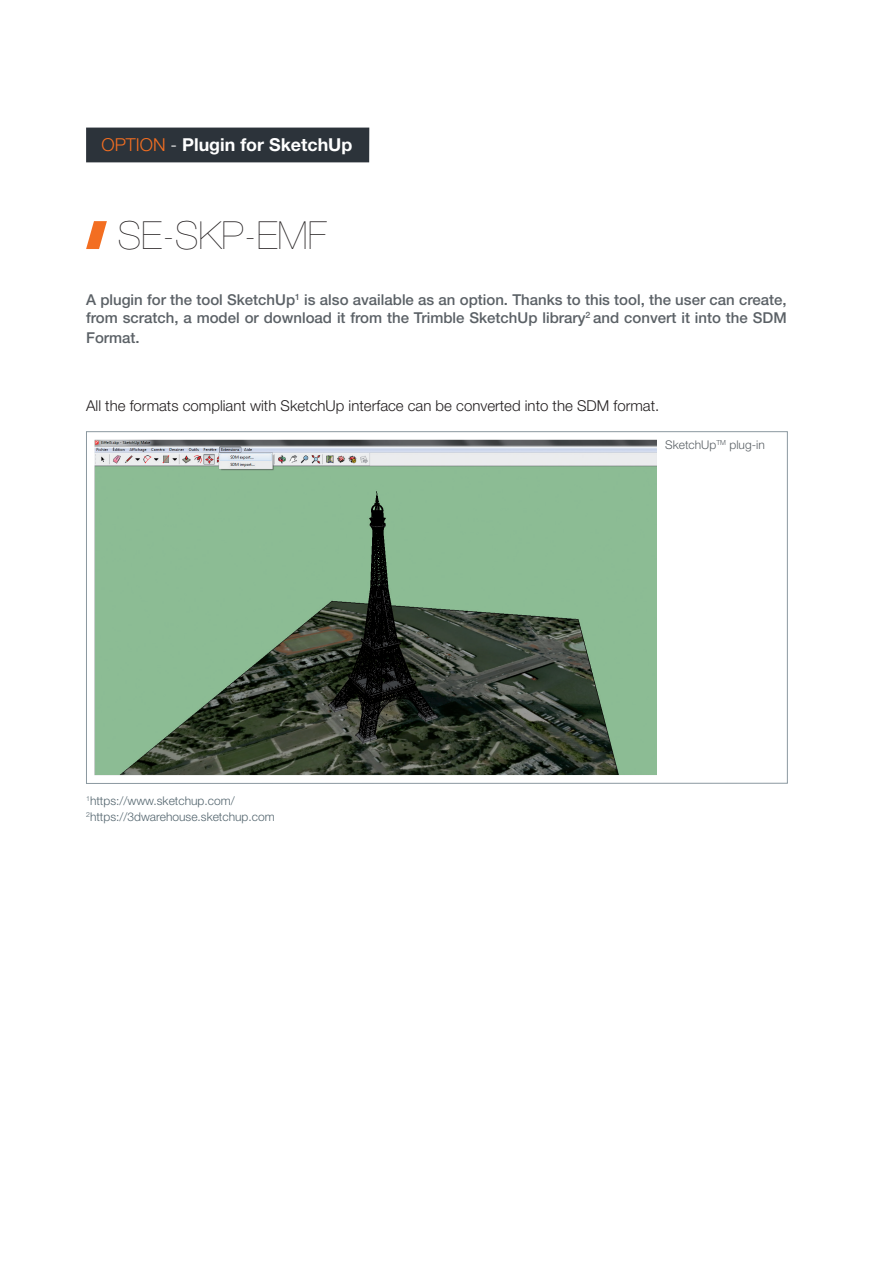
<style>
.page{position:relative;width:893px;height:1263px;background:#fff}
.page>*{position:absolute;margin:0;border:0;box-sizing:border-box;transform-origin:0 0}
.t1{font:200 38.7px "Helvetica Neue LT Std";color:#231f20}
.Main_features_INTE{font:700 17.85px "Helvetica Neue LT Std";color:#fff}
.TEXTE{font:500 15px/18px "Helvetica Neue LT Std";color:#5b6166}
.TEXTE-2{font:300 15px "Helvetica Neue LT Std";color:#231f20}
.Legende_photo{font:300 12px "Helvetica Neue LT Std";color:#53656e}
.TEXTE-3{font:300 12px "Helvetica Neue LT Std";color:#5b6166}
.s1{font-weight:300;color:#f36e21}
.s2{font-weight:300}
</style>
<div class="page">
<svg style="left:86px;top:221px;width:21px;height:28px"></svg>
<img style="left:95px;top:440px;width:562px;height:335px">
<div style="left:86px;top:128px;width:283px;height:34px;background:#2c333a"></div>
<p class="Main_features_INTE" style="left:101px;top:134px;width:252px"><span class="s1">OPTION</span> <span class="s2">-</span> Plugin for SketchUp</p>
<p class="t1" style="left:118px;top:213px;width:210px">SE-SKP-EMF</p>
<p class="TEXTE" style="left:86px;top:291px;width:702px">A plugin for the tool SketchUp<sup>1</sup> is also available as an option. Thanks to this tool, the user can create, from scratch, a model or download it from the Trimble SketchUp library<sup>2</sup> and convert it into the SDM</p>
<p class="TEXTE" style="left:86px;top:328px;width:55px">Format.</p>
<p class="TEXTE-2" style="left:86px;top:397px;width:575px">All the formats compliant with SketchUp interface can be converted into the SDM format.</p>
<p class="Legende_photo" style="left:86px;top:793px;width:150px"><sup>1</sup>https://www.sketchup.com/</p>
<p class="Legende_photo" style="left:86px;top:810px;width:190px"><sup>2</sup>https://3dwarehouse.sketchup.com</p>
<p class="TEXTE-3" style="left:665px;top:437px;width:101px">SketchUp<sup>TM</sup> plug-in</p>
</div>
